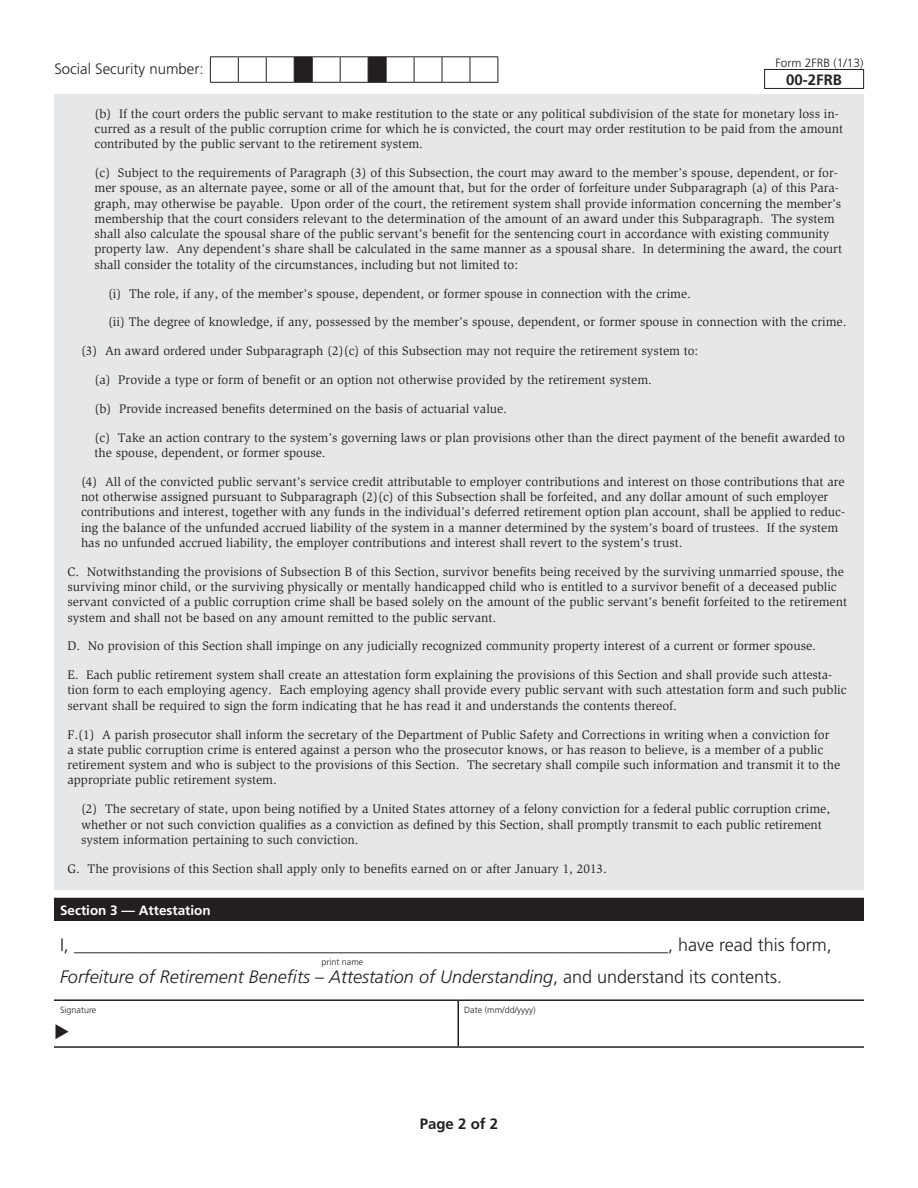
<style>
.page{position:relative;width:918px;height:1188px;background:#fff}
.page>*{position:absolute;margin:0;border:0;box-sizing:border-box;transform-origin:0 0}
.t1{font:300 18px/31.5px "Frutiger";color:#231f20}
.t2{font:300 15px "Frutiger";color:#231f20}
.t3{font:700 15px "Frutiger";color:#231f20}
.t4{font:700 13.5px "Frutiger";color:#fff}
.t5{font:12.75px/15.3px "Slimbach";color:#231f20}
.t6{font:300 12px "Frutiger";color:#231f20}
.t7{font:300 9px "Frutiger";color:#231f20}
.s1{font-style:italic}
</style>
<div class="page">
<div style="left:764px;top:69px;width:100px;height:20px;border:1px solid #231f20"></div>
<div style="left:54px;top:898px;width:810px;height:23px;background:#231f20"></div>
<hr style="left:54px;top:999px;width:404px;height:2px;background:#231f20">
<hr style="left:458px;top:999px;width:406px;height:2px;background:#231f20">
<hr style="left:458px;top:1001px;width:1px;height:45px;background:#231f20">
<hr style="left:54px;top:1046px;width:404px;height:2px;background:#231f20">
<hr style="left:458px;top:1046px;width:406px;height:2px;background:#231f20">
<div style="left:54px;top:94px;width:810px;height:796px;background:#e6e7e9"></div>
<svg style="left:210px;top:56px;width:289px;height:27px"></svg>
<p class="t2" style="left:54px;top:60px;width:151px">Social Security number:</p>
<p class="t6" style="left:776px;top:56px;width:90px">Form 2FRB (1/13)</p>
<p class="t3" style="left:786px;top:71px;width:57px">00-2FRB</p>
<p class="t5" style="left:94px;top:106px;width:750px">(b) If the court orders the public servant to make restitution to the state or any political subdivision of the state for monetary loss in&shy;curred as a result of the public corruption crime for which he is convicted, the court may order restitution to be paid from the amount contributed by the public servant to the retirement system.</p>
<p class="t5" style="left:94px;top:165px;width:749px">(c) Subject to the requirements of Paragraph (3) of this Subsection, the court may award to the member’s spouse, dependent, or for&shy;mer spouse, as an alternate payee, some or all of the amount that, but for the order of forfeiture under Subparagraph (a) of this Para&shy;graph, may otherwise be payable. Upon order of the court, the retirement system shall provide information concerning the member’s membership that the court considers relevant to the determination of the amount of an award under this Subparagraph. The system shall also calculate the spousal share of the public servant’s benefit for the sentencing court in accordance with existing community property law. Any dependent’s share shall be calculated in the same manner as a spousal share. In determining the award, the court shall consider the totality of the circumstances, including but not limited to:</p>
<p class="t5" style="left:108px;top:286px;width:584px">(i) The role, if any, of the member’s spouse, dependent, or former spouse in connection with the crime.</p>
<p class="t5" style="left:108px;top:315px;width:740px">(ii) The degree of knowledge, if any, possessed by the member’s spouse, dependent, or former spouse in connection with the crime.</p>
<p class="t5" style="left:81px;top:343px;width:619px">(3) An award ordered under Subparagraph (2)(c) of this Subsection may not require the retirement system to:</p>
<p class="t5" style="left:94px;top:372px;width:559px">(a) Provide a type or form of benefit or an option not otherwise provided by the retirement system.</p>
<p class="t5" style="left:94px;top:401px;width:414px">(b) Provide increased benefits determined on the basis of actuarial value.</p>
<p class="t5" style="left:94px;top:430px;width:752px">(c) Take an action contrary to the system’s governing laws or plan provisions other than the direct payment of the benefit awarded to the spouse, dependent, or former spouse.</p>
<p class="t5" style="left:81px;top:474px;width:766px">(4) All of the convicted public servant’s service credit attributable to employer contributions and interest on those contributions that are not otherwise assigned pursuant to Subparagraph (2)(c) of this Subsection shall be forfeited, and any dollar amount of such employer contributions and interest, together with any funds in the individual’s deferred retirement option plan account, shall be applied to reduc&shy;ing the balance of the unfunded accrued liability of the system in a manner determined by the system’s board of trustees. If the system has no unfunded accrued liability, the employer contributions and interest shall revert to the system’s trust.</p>
<p class="t5" style="left:68px;top:564px;width:781px">C. Notwithstanding the provisions of Subsection B of this Section, survivor benefits being received by the surviving unmarried spouse, the surviving minor child, or the surviving physically or mentally handicapped child who is entitled to a survivor benefit of a deceased public servant convicted of a public corruption crime shall be based solely on the amount of the public servant’s benefit forfeited to the retirement system and shall not be based on any amount remitted to the public servant.</p>
<p class="t5" style="left:68px;top:639px;width:750px">D. No provision of this Section shall impinge on any judicially recognized community property interest of a current or former spouse.</p>
<p class="t5" style="left:68px;top:667px;width:781px">E. Each public retirement system shall create an attestation form explaining the provisions of this Section and shall provide such attesta&shy;tion form to each employing agency. Each employing agency shall provide every public servant with such attestation form and such public servant shall be required to sign the form indicating that he has read it and understands the contents thereof.</p>
<p class="t5" style="left:68px;top:727px;width:774px">F.(1) A parish prosecutor shall inform the secretary of the Department of Public Safety and Corrections in writing when a conviction for<br>a state public corruption crime is entered against a person who the prosecutor knows, or has reason to believe, is a member of a public retirement system and who is subject to the provisions of this Section. The secretary shall compile such information and transmit it to the appropriate public retirement system.</p>
<p class="t5" style="left:81px;top:801px;width:751px">(2) The secretary of state, upon being notified by a United States attorney of a felony conviction for a federal public corruption crime, whether or not such conviction qualifies as a conviction as defined by this Section, shall promptly transmit to each public retirement system information pertaining to such conviction.</p>
<p class="t5" style="left:68px;top:861px;width:541px">G. The provisions of this Section shall apply only to benefits earned on or after January 1, 2013.</p>
<p class="t4" style="left:60px;top:902px;width:152px">Section 3 — Attestation</p>
<p class="t1" style="left:60px;top:930px;width:773px">I, __________________________________________________________________, have read this form,<br><span class="s1">Forfeiture of Retirement Benefits – Attestation of Understanding</span>, and understand its contents.</p>
<p class="t7" style="left:60px;top:1005px;width:38px">Signature</p>
<p class="t7" style="left:464px;top:1005px;width:73px">Date (mm/dd/yyyy)</p>
<p class="t7" style="left:321px;top:957px;width:44px">print name</p>
<p class="t3" style="left:420px;top:1115px;width:80px">Page 2 of 2</p>
</div>
